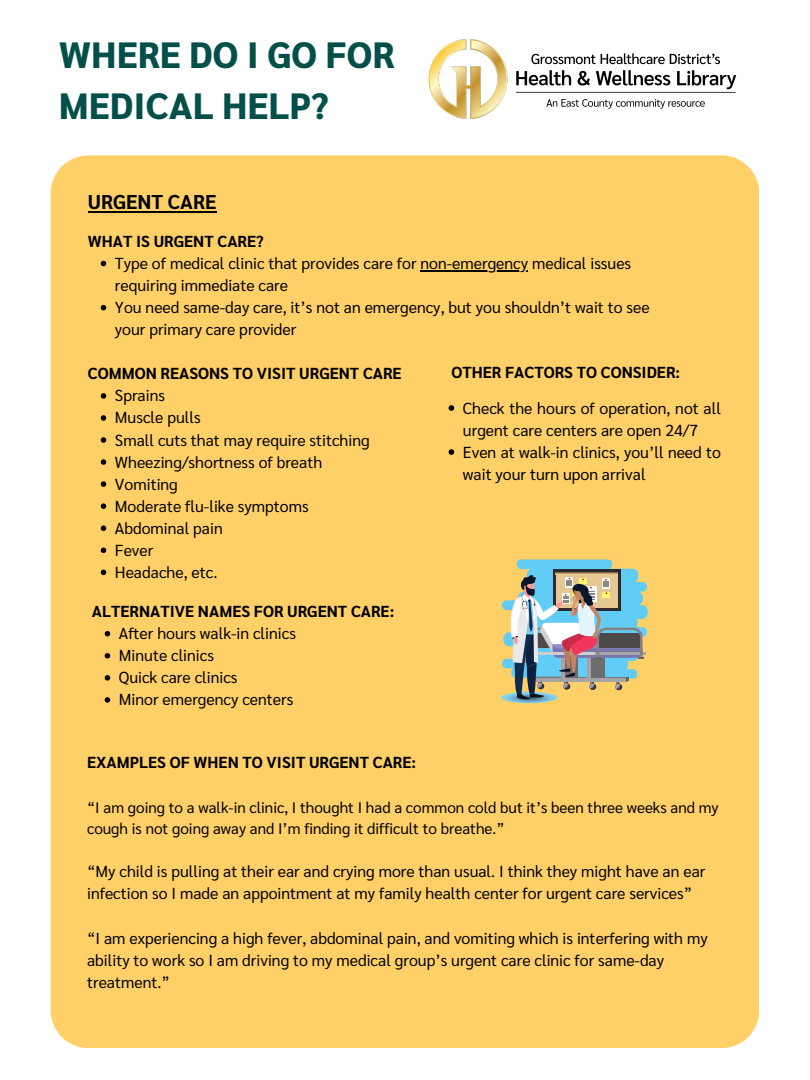
<style>
.page{position:relative;width:810px;height:1080px;background:#fff}
.page>*{position:absolute;margin:0;border:0;box-sizing:border-box;transform-origin:0 0}
.t1{font:800 36.56px/50.8px "Sarabun";color:#025049}
.t2{font:700 20px "Sarabun";color:#000}
.t3{font:15.94px/22px "Sarabun";color:#000}
.t4{font:700 15.94px "Sarabun";color:#000}
.t5{font:15.31px/21.1px "Sarabun";color:#000}
</style>
<div class="page">
<div style="left:51px;top:155px;width:708px;height:893px;background:#ffd067"></div>
<svg style="left:101px;top:261px;width:5px;height:5px"></svg>
<hr style="left:420px;top:270px;width:108px;height:1px;background:#000">
<svg style="left:101px;top:305px;width:5px;height:5px"></svg>
<svg style="left:101px;top:393px;width:5px;height:6px"></svg>
<svg style="left:101px;top:415px;width:5px;height:6px"></svg>
<svg style="left:101px;top:437px;width:5px;height:6px"></svg>
<svg style="left:101px;top:459px;width:5px;height:6px"></svg>
<svg style="left:101px;top:481px;width:5px;height:6px"></svg>
<svg style="left:101px;top:503px;width:5px;height:6px"></svg>
<svg style="left:101px;top:525px;width:5px;height:6px"></svg>
<svg style="left:101px;top:548px;width:5px;height:5px"></svg>
<svg style="left:101px;top:570px;width:5px;height:5px"></svg>
<svg style="left:501px;top:692px;width:57px;height:11px"></svg>
<svg style="left:502px;top:560px;width:146px;height:140px;background:#a3afa3"></svg>
<hr style="left:88px;top:211px;width:128px;height:2px;background:#000">
<svg style="left:105px;top:631px;width:5px;height:5px"></svg>
<svg style="left:105px;top:653px;width:5px;height:6px"></svg>
<svg style="left:105px;top:675px;width:5px;height:6px"></svg>
<svg style="left:105px;top:697px;width:5px;height:6px"></svg>
<svg style="left:449px;top:405px;width:5px;height:6px"></svg>
<svg style="left:449px;top:449px;width:5px;height:6px"></svg>
<img style="left:428px;top:39px;width:309px;height:80px">
<p class="t1" style="left:59px;top:27px;width:337px">WHERE DO I GO FOR<br>MEDICAL HELP?</p>
<p class="t2" style="left:88px;top:188px;width:130px">URGENT CARE</p>
<p class="t4" style="left:88px;top:230px;width:177px">WHAT IS URGENT CARE?</p>
<p class="t3" style="left:115px;top:251px;width:518px">Type of medical clinic that provides care for non-emergency medical issues requiring immediate care</p>
<p class="t3" style="left:115px;top:295px;width:536px">You need same-day care, it’s not an emergency, but you shouldn’t wait to see your primary care provider</p>
<p class="t4" style="left:88px;top:362px;width:315px">COMMON REASONS TO VISIT URGENT CARE</p>
<p class="t3" style="left:115px;top:384px;width:52px">Sprains</p>
<p class="t3" style="left:115px;top:406px;width:87px">Muscle pulls</p>
<p class="t3" style="left:115px;top:428px;width:256px">Small cuts that may require stitching</p>
<p class="t3" style="left:115px;top:450px;width:209px">Wheezing/shortness of breath</p>
<p class="t3" style="left:115px;top:472px;width:64px">Vomiting</p>
<p class="t3" style="left:115px;top:494px;width:195px">Moderate flu-like symptoms</p>
<p class="t3" style="left:115px;top:516px;width:109px">Abdominal pain</p>
<p class="t3" style="left:115px;top:538px;width:40px">Fever</p>
<p class="t3" style="left:115px;top:560px;width:104px">Headache, etc.</p>
<p class="t4" style="left:451px;top:361px;width:230px">OTHER FACTORS TO CONSIDER:</p>
<p class="t3" style="left:463px;top:396px;width:260px">Check the hours of operation, not all urgent care centers are open 24/7</p>
<p class="t3" style="left:463px;top:440px;width:260px">Even at walk-in clinics, you’ll need to wait your turn upon arrival</p>
<p class="t4" style="left:92px;top:600px;width:304px">ALTERNATIVE NAMES FOR URGENT CARE:</p>
<p class="t3" style="left:119px;top:622px;width:179px">After hours walk-in clinics</p>
<p class="t3" style="left:119px;top:644px;width:97px">Minute clinics</p>
<p class="t3" style="left:119px;top:666px;width:120px">Quick care clinics</p>
<p class="t3" style="left:119px;top:688px;width:176px">Minor emergency centers</p>
<p class="t4" style="left:87px;top:751px;width:331px">EXAMPLES OF WHEN TO VISIT URGENT CARE:</p>
<p class="t5" style="left:87px;top:796px;width:633px">“I am going to a walk-in clinic, I thought I had a common cold but it’s been three weeks and my cough is not going away and I’m finding it difficult to breathe.”</p>
<p class="t3" style="left:87px;top:860px;width:620px">“My child is pulling at their ear and crying more than usual. I think they might have an ear infection so I made an appointment at my family health center for urgent care services”</p>
<p class="t3" style="left:87px;top:926px;width:622px">“I am experiencing a high fever, abdominal pain, and vomiting which is interfering with my ability to work so I am driving to my medical group’s urgent care clinic for same-day treatment.”</p>
</div>
